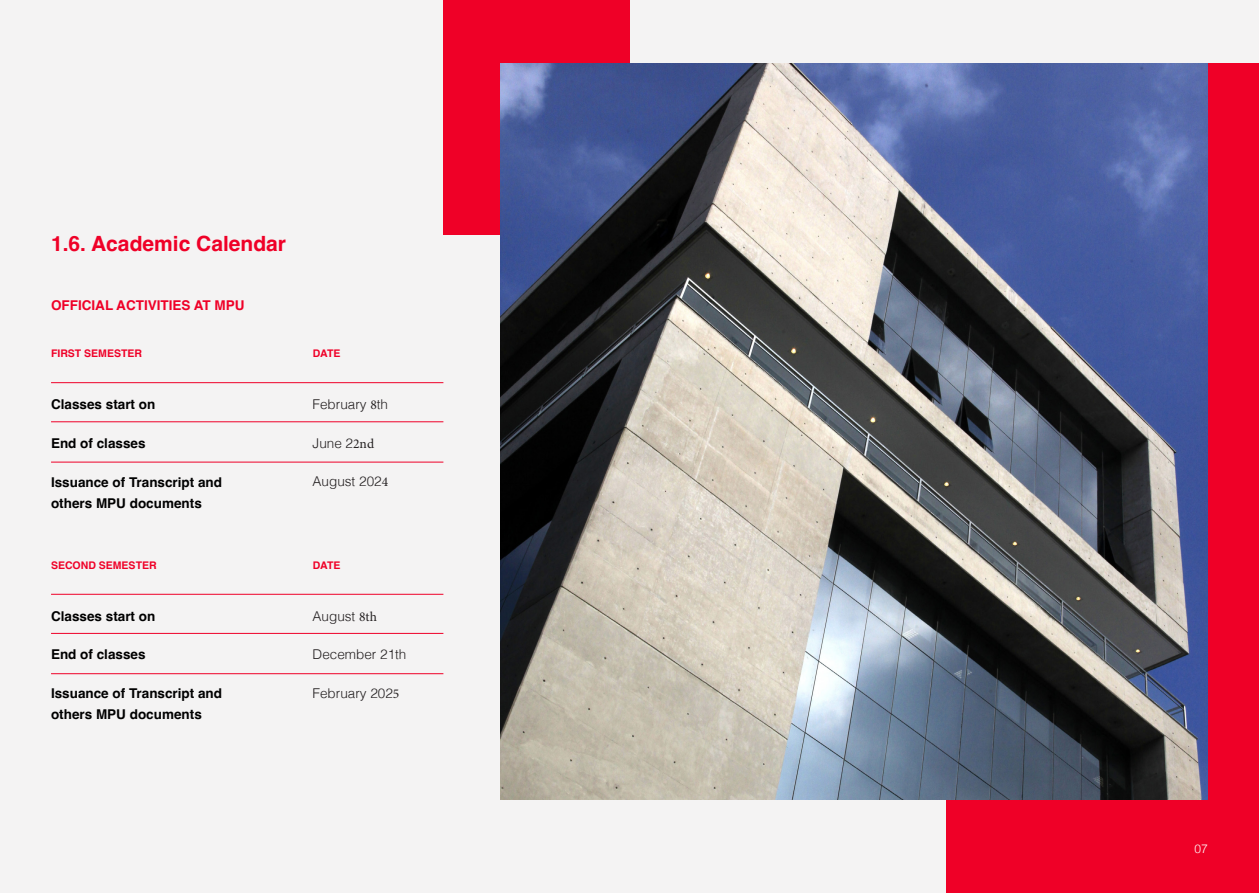
<style>
.page{position:relative;width:1259px;height:893px;background:#f4f3f3}
.page>*{position:absolute;margin:0;border:0;box-sizing:border-box;transform-origin:0 0}
.Paragraph_Style_1{font:700 21px "Helvetica";color:#ef0027}
.t1{font:700 13.5px "Helvetica";color:#000}
.t2{font:300 13.5px "Helvetica";color:#231f20}
.t3{font:700 13.5px "Helvetica";color:#ef0027}
.t4{font:300 12px "Helvetica";color:#fff}
.t5{font:700 10.5px "Helvetica";color:#ef0027}
.s1{font-family:"Minion Pro";font-weight:400}
</style>
<div class="page">
<div style="left:946px;top:64px;width:313px;height:829px;background:#ef0027"></div>
<hr style="left:51px;top:382px;width:392px;height:1px;background:#ef0027">
<hr style="left:51px;top:594px;width:392px;height:1px;background:#ef0027">
<hr style="left:51px;top:422px;width:392px;height:1px;background:#ef0027">
<hr style="left:51px;top:633px;width:392px;height:1px;background:#ef0027">
<hr style="left:51px;top:462px;width:392px;height:1px;background:#ef0027">
<hr style="left:51px;top:673px;width:392px;height:1px;background:#ef0027">
<div style="left:443px;top:0;width:186px;height:235px;background:#ef0027"></div>
<img style="left:500px;top:64px;width:708px;height:735px">
<p class="Paragraph_Style_1" style="left:51px;top:230px;width:236px">1.6. Academic Calendar</p>
<p class="t3" style="left:51px;top:297px;width:195px">OFFICIAL ACTIVITIES AT MPU</p>
<p class="t5" style="left:51px;top:347px;width:93px">FIRST SEMESTER</p>
<p class="t5" style="left:313px;top:347px;width:29px">DATE</p>
<p class="t1" style="left:51px;top:396px;width:106px">Classes start on</p>
<p class="t2" style="left:313px;top:393px;width:77px">February <span class="s1">8</span>th</p>
<p class="t1" style="left:51px;top:435px;width:96px">End of classes</p>
<p class="t2" style="left:313px;top:431px;width:63px">June 2<span class="s1">2nd</span></p>
<p class="t1" style="left:51px;top:474px;width:173px">Issuance of Transcript and</p>
<p class="t1" style="left:51px;top:495px;width:152px">others MPU documents</p>
<p class="t2" style="left:313px;top:470px;width:77px">August 202<span class="s1">4</span></p>
<p class="t5" style="left:51px;top:559px;width:107px">SECOND SEMESTER</p>
<p class="t5" style="left:313px;top:559px;width:29px">DATE</p>
<p class="t1" style="left:51px;top:608px;width:106px">Classes start on</p>
<p class="t2" style="left:313px;top:604px;width:66px">August <span class="s1">8th</span></p>
<p class="t1" style="left:51px;top:646px;width:96px">End of classes</p>
<p class="t2" style="left:313px;top:643px;width:95px">December 21th</p>
<p class="t1" style="left:51px;top:685px;width:173px">Issuance of Transcript and</p>
<p class="t1" style="left:51px;top:706px;width:152px">others MPU documents</p>
<p class="t2" style="left:313px;top:682px;width:88px">February 202<span class="s1">5</span></p>
<p class="t4" style="left:1194px;top:838px;width:15px">07</p>
</div>
